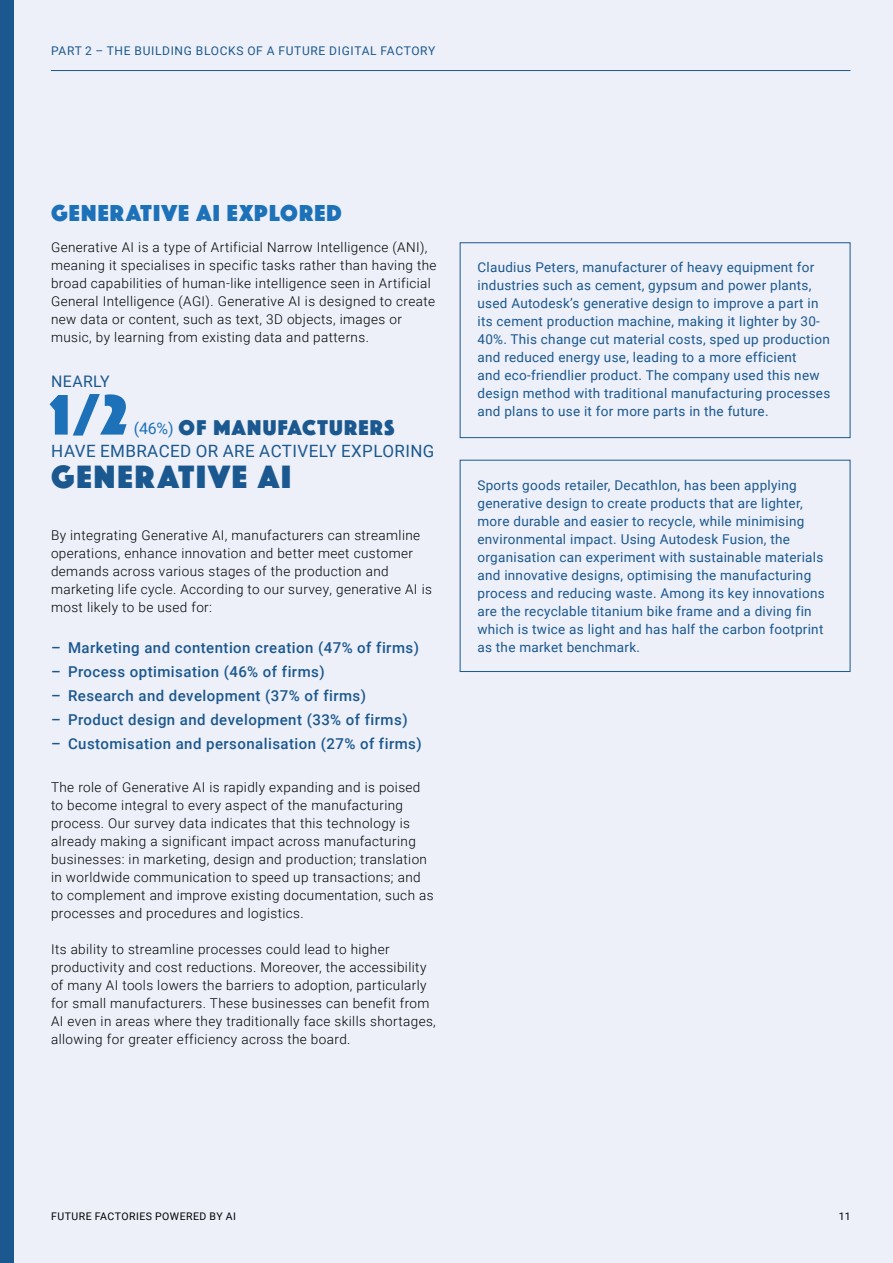
<style>
.page{position:relative;width:893px;height:1263px;background:#edf0f9}
.page>*{position:absolute;margin:0;border:0;box-sizing:border-box;transform-origin:0 0}
.t1{font:59.4px "Phosphate Solid";color:#1d71b8}
.t2{font:33.6px "Phosphate Solid";letter-spacing:.06em;color:#1b588f}
.t3{font:24px "Phosphate Solid";letter-spacing:.05em;color:#1d71b8}
.t4{font:22.2px "Phosphate Solid";letter-spacing:.06em;color:#1b588f}
.t5{font:16.95px "Roboto";letter-spacing:.025em;color:#1b588f}
.t6{font:15.9px "Roboto";letter-spacing:.02em;color:#1b588f}
.t7{font:15.9px "Roboto";color:#1d71b8}
.t8{font:500 15px "Roboto";letter-spacing:.03em;color:#1b588f}
.t9{font:300 13.5px/18px "Roboto";letter-spacing:.03em;color:#000}
.t10{font:13.5px/18px "Roboto";letter-spacing:.02em;color:#1b588f}
.t11{font:12px "Roboto";letter-spacing:.055em;color:#1b588f}
.t12{font:10.5px "Roboto";letter-spacing:.045em;color:#000}
</style>
<div class="page">
<div style="left:0;top:0;width:14px;height:1263px;background:#1b588f"></div>
<hr style="left:51px;top:70px;width:799px;height:1px;background:#1b588f">
<div style="left:460px;top:242px;width:390px;height:196px;border:1px solid #1b588f"></div>
<div style="left:460px;top:460px;width:390px;height:212px;border:1px solid #1b588f"></div>
<p class="t11" style="left:51px;top:42px;width:385px">PART 2 – THE BUILDING BLOCKS OF A FUTURE DIGITAL FACTORY</p>
<h3 class="t3" style="left:51px;top:196px;width:292px">GENERATIVE AI EXPLORED</h3>
<p class="t9" style="left:51px;top:238px;width:387px">Generative AI is a type of Artificial Narrow Intelligence (ANI), meaning it specialises in specific tasks rather than having the broad capabilities of human-like intelligence seen in Artificial General Intelligence (AGI). Generative AI is designed to create new data or content, such as text, 3D objects, images or music, by learning from existing data and patterns.</p>
<p class="t6" style="left:51px;top:370px;width:60px">NEARLY</p>
<h1 class="t1" style="left:51px;top:372px;width:78px">1/2</h1>
<h3 class="t4" style="left:179px;top:411px;width:218px">OF MANUFACTURERS</h3>
<p class="t7" style="left:134px;top:417px;width:41px">(46%)</p>
<p class="t5" style="left:51px;top:439px;width:385px">HAVE EMBRACED OR ARE ACTIVELY EXPLORING</p>
<h2 class="t2" style="left:51px;top:453px;width:242px">GENERATIVE AI</h2>
<p class="t9" style="left:51px;top:526px;width:382px">By integrating Generative AI, manufacturers can streamline operations, enhance innovation and better meet customer demands across various stages of the production and marketing life cycle. According to our survey, generative AI is most likely to be used for:</p>
<p class="t8" style="left:51px;top:637px;width:369px">– Marketing and contention creation (47% of firms)</p>
<p class="t8" style="left:51px;top:661px;width:275px">– Process optimisation (46% of firms)</p>
<p class="t8" style="left:51px;top:685px;width:317px">– Research and development (37% of firms)</p>
<p class="t8" style="left:51px;top:709px;width:358px">– Product design and development (33% of firms)</p>
<p class="t8" style="left:51px;top:733px;width:372px">– Customisation and personalisation (27% of firms)</p>
<p class="t9" style="left:51px;top:778px;width:384px">The role of Generative AI is rapidly expanding and is poised to become integral to every aspect of the manufacturing process. Our survey data indicates that this technology is already making a significant impact across manufacturing businesses: in marketing, design and production; translation in worldwide communication to speed up transactions; and to complement and improve existing documentation, such as processes and procedures and logistics.</p>
<p class="t9" style="left:51px;top:940px;width:386px">Its ability to streamline processes could lead to higher productivity and cost reductions. Moreover, the accessibility of many AI tools lowers the barriers to adoption, particularly for small manufacturers. These businesses can benefit from AI even in areas where they traditionally face skills shortages, allowing for greater efficiency across the board.</p>
<p class="t10" style="left:477px;top:258px;width:354px">Claudius Peters, manufacturer of heavy equipment for industries such as cement, gypsum and power plants, used Autodesk’s generative design to improve a part in its cement production machine, making it lighter by 30- 40%. This change cut material costs, sped up production and reduced energy use, leading to a more efficient<br>and eco-friendlier product. The company used this new design method with traditional manufacturing processes and plans to use it for more parts in the future.</p>
<p class="t10" style="left:477px;top:475px;width:349px">Sports goods retailer, Decathlon, has been applying generative design to create products that are lighter, more durable and easier to recycle, while minimising environmental impact. Using Autodesk Fusion, the organisation can experiment with sustainable materials and innovative designs, optimising the manufacturing process and reducing waste. Among its key innovations are the recyclable titanium bike frame and a diving fin which is twice as light and has half the carbon footprint as the market benchmark.</p>
<p class="t12" style="left:51px;top:1209px;width:186px">FUTURE FACTORIES POWERED BY AI</p>
<p class="t12" style="left:839px;top:1209px;width:13px">11</p>
</div>
